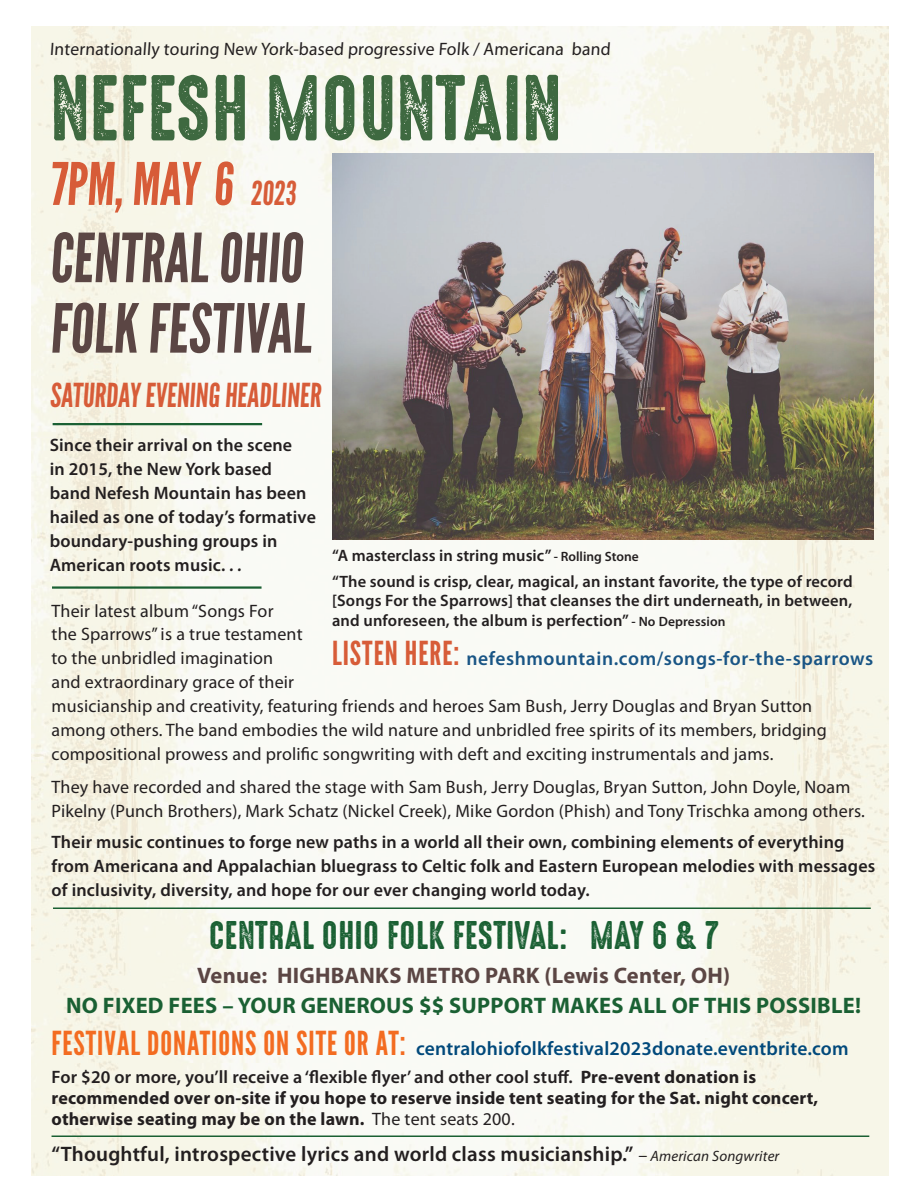
<style>
.page{position:relative;width:918px;height:1188px;background:#fff}
.page>*{position:absolute;margin:0;border:0;box-sizing:border-box;transform-origin:0 0}
.t1{font:84px "High Voltage Rough";color:#3e6940}
.t2{font:67.5px/70.5px "League Gothic";color:#5b4644}
.t3{font:58.5px "League Gothic";color:#d75c38}
.t4{font:36px "High Voltage Rough";letter-spacing:.01em;color:#1a6033}
.t5{font:33px "League Gothic";color:#d75c38}
.t6{font:700 22.5px "Myriad Pro";letter-spacing:.01em;color:#1a6033}
.t7{font:700 22.5px "Myriad Pro";letter-spacing:.01em;color:#5b4644}
.t8{font:600 21px "Myriad Pro";letter-spacing:.01em;color:#231f20}
.t9{font:600 19.5px "Myriad Pro";letter-spacing:.01em;color:#01497b}
.t10{font:600 19.5px "Myriad Pro";letter-spacing:.03em;color:#195585}
.t11{font:18px/24px "Myriad Pro";letter-spacing:.01em;color:#231f20}
.t12{font:600 18px/24px "Myriad Pro";letter-spacing:.01em;color:#231f20}
.t13{font:700 18px/21px "Myriad Pro";letter-spacing:.01em;color:#231f20}
.t14{font:600 16.5px/25.2px "Myriad Pro";letter-spacing:.01em;color:#231f20}
.s1{font-size:33px}
.s2{font-size:13.5px}
.s3{font-family:"League Gothic";font-weight:400;font-size:33px;color:#d75c38}
.s4{font-family:"League Gothic";font-weight:400;font-size:33px;color:#f36c21}
.s5{font-weight:600}
.s6{font-weight:400}
.s7{font-weight:400;font-size:18px}
.s8{font-weight:400;font-style:italic;font-size:15px}
</style>
<div class="page">
<img style="left:31px;top:27px;width:858px;height:1148px">
<img style="left:332px;top:154px;width:542px;height:385px">
<hr style="left:52px;top:586px;width:210px;height:3px;background:#1a6033">
<hr style="left:53px;top:423px;width:209px;height:2px;background:#1a6033">
<hr style="left:52px;top:1136px;width:817px;height:1px;background:#1a6033">
<hr style="left:53px;top:908px;width:818px;height:1px;background:#1a6033">
<p class="t11" style="left:50px;top:37px;width:564px">Internationally touring New York-based progressive Folk / Americana band</p>
<h1 class="t1" style="left:50px;top:62px;width:33px">NEFESH</h1>
<h1 class="t1" style="left:265px;top:62px;width:164px">MOUNTAIN</h1>
<h3 class="t3" style="left:50px;top:149px;width:251px">7PM, MAY 6 <span class="s1">2023</span></h3>
<h2 class="t2" style="left:50px;top:223px;width:269px">CENTRAL OHIO<br>FOLK FESTIVAL</h2>
<h3 class="t5" style="left:50px;top:376px;width:276px">SATURDAY EVENING HEADLINER</h3>
<p class="t12" style="left:50px;top:433px;width:268px">Since their arrival on the scene<br>in 2015, the New York based band Nefesh Mountain has been hailed as one of today’s formative boundary-pushing groups in<br>American roots music. . .</p>
<p class="t14" style="left:332px;top:543px;width:522px">“A masterclass in string music” <span class="s2">- Rolling Stone<br></span>“The sound is crisp, clear, magical, an instant favorite, the type of record</p>
<p class="t14" style="left:332px;top:590px;width:522px;line-height:19.5px">[Songs For the Sparrows] that cleanses the dirt underneath, in between, and unforeseen, the album is perfection” <span class="s2">- No Depression</span></p>
<p class="t10" style="left:332px;top:646px;width:543px"><span class="s3">LISTEN HERE:</span> nefeshmountain.com/songs-for-the-sparrows</p>
<p class="t11" style="left:52px;top:598px;width:777px">Their latest album “Songs For<br>the Sparrows” is a true testament<br>to the unbridled imagination<br>and extraordinary grace of their<br>musicianship and creativity, featuring friends and heroes Sam Bush, Jerry Douglas and Bryan Sutton among others. The band embodies the wild nature and unbridled free spirits of its members, bridging compositional prowess and prolific songwriting with deft and exciting instrumentals and jams.</p>
<p class="t11" style="left:52px;top:775px;width:815px">They have recorded and shared the stage with Sam Bush, Jerry Douglas, Bryan Sutton, John Doyle, Noam<br>Pikelny (Punch Brothers), Mark Schatz (Nickel Creek), Mike Gordon (Phish) and Tony Trischka among others.</p>
<p class="t12" style="left:52px;top:830px;width:825px">Their music continues to forge new paths in a world all their own, combining elements of everything from Americana and Appalachian bluegrass to Celtic folk and Eastern European melodies with messages of inclusivity, diversity, and hope for our ever changing world today.</p>
<h3 class="t4" style="left:209px;top:915px;width:511px">CENTRAL OHIO FOLK FESTIVAL: MAY 6 &amp; 7</h3>
<p class="t7" style="left:197px;top:961px;width:535px">Venue: HIGHBANKS METRO PARK (Lewis Center, OH)</p>
<p class="t6" style="left:66px;top:991px;width:796px">NO FIXED FEES – YOUR GENEROUS $$ SUPPORT MAKES ALL OF THIS POSSIBLE!</p>
<p class="t9" style="left:52px;top:1036px;width:799px"><span class="s4">FESTIVAL DONATIONS ON SITE OR AT:</span> centralohiofolkfestival2023donate.eventbrite.com</p>
<p class="t13" style="left:52px;top:1066px;width:768px"><span class="s5">For $20 or more, you’ll receive a ‘flexible flyer’ and other cool stuff.</span> Pre-event donation is recommended over on-site if you hope to reserve inside tent seating for the Sat. night concert, otherwise seating may be on the lawn. <span class="s6">The tent seats 200.</span></p>
<p class="t8" style="left:52px;top:1141px;width:729px">“Thoughtful, introspective lyrics and world class musicianship.” <span class="s7">–</span> <span class="s8">American Songwriter</span></p>
</div>
